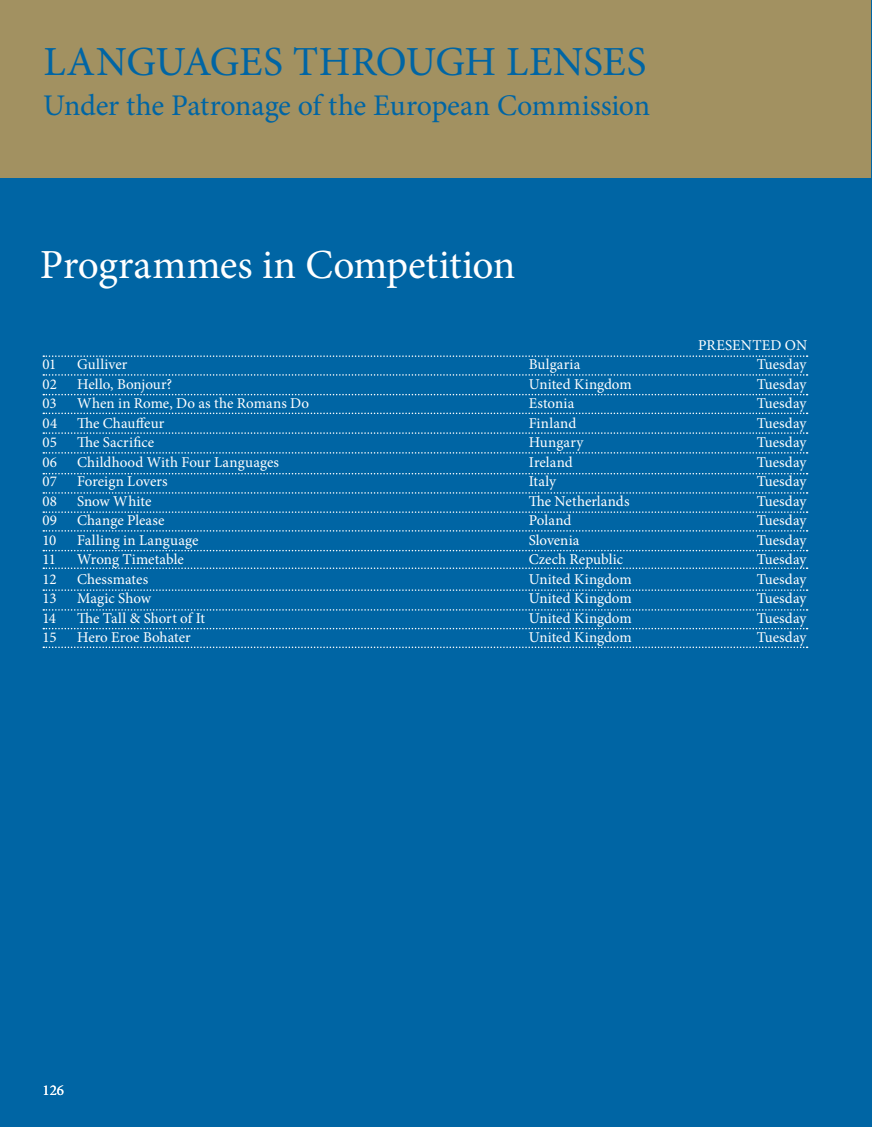
<style>
.page{position:relative;width:872px;height:1127px;background:#0065a4}
.page>*{position:absolute;margin:0;border:0;box-sizing:border-box;transform-origin:0 0}
.t1{font:41.4px "Minion Pro";letter-spacing:-.005em;color:#fff}
.t2{font:41.4px "Minion Pro";color:#0065a4}
.t3{font:30px "Minion Pro";letter-spacing:-.01em;color:#0065a4}
.t4{font:15px "Minion Pro";color:#fff}
.t5{font:15px "Minion Pro";letter-spacing:.02em;color:#fff}
</style>
<div class="page">
<div style="left:0;top:0;width:871px;height:178px;background:#a29161"></div>
<svg style="left:43px;top:473px;width:764px;height:1px"></svg>
<svg style="left:43px;top:492px;width:764px;height:2px"></svg>
<svg style="left:43px;top:374px;width:764px;height:2px"></svg>
<svg style="left:43px;top:646px;width:764px;height:2px"></svg>
<svg style="left:43px;top:628px;width:764px;height:1px"></svg>
<svg style="left:43px;top:609px;width:764px;height:2px"></svg>
<svg style="left:43px;top:589px;width:764px;height:2px"></svg>
<svg style="left:43px;top:550px;width:764px;height:1px"></svg>
<svg style="left:43px;top:530px;width:764px;height:2px"></svg>
<svg style="left:43px;top:511px;width:764px;height:2px"></svg>
<svg style="left:43px;top:567px;width:764px;height:2px"></svg>
<svg style="left:43px;top:452px;width:764px;height:2px"></svg>
<svg style="left:43px;top:432px;width:764px;height:2px"></svg>
<svg style="left:43px;top:394px;width:764px;height:1px"></svg>
<svg style="left:43px;top:413px;width:764px;height:1px"></svg>
<svg style="left:43px;top:355px;width:764px;height:2px"></svg>
<h1 class="t2" style="left:44px;top:34px;width:51px">Languages</h1>
<h1 class="t2" style="left:293px;top:34px;width:30px">through</h1>
<h1 class="t2" style="left:506px;top:34px;width:47px">Lenses</h1>
<h2 class="t3" style="left:43px;top:85px;width:608px">Under the Patronage of the European Commission</h2>
<h1 class="t1" style="left:40px;top:237px;width:477px">Programmes in Competition</h1>
<p class="t4" style="left:698px;top:335px;width:110px">PRESENTED ON</p>
<p class="t4" style="left:43px;top:354px;width:15px">01</p>
<p class="t4" style="left:77px;top:354px;width:52px">Gulliver</p>
<p class="t4" style="left:529px;top:354px;width:53px">Bulgaria</p>
<p class="t4" style="left:756px;top:354px;width:51px">Tuesday</p>
<p class="t4" style="left:43px;top:374px;width:16px">02</p>
<p class="t4" style="left:77px;top:374px;width:97px">Hello, Bonjour?</p>
<p class="t4" style="left:529px;top:374px;width:105px">United Kingdom</p>
<p class="t4" style="left:756px;top:374px;width:51px">Tuesday</p>
<p class="t4" style="left:43px;top:393px;width:16px">03</p>
<p class="t4" style="left:77px;top:393px;width:233px">When in Rome, Do as the Romans Do</p>
<p class="t4" style="left:529px;top:393px;width:47px">Estonia</p>
<p class="t4" style="left:756px;top:393px;width:51px">Tuesday</p>
<p class="t4" style="left:43px;top:413px;width:16px">04</p>
<p class="t4" style="left:77px;top:413px;width:89px">The Chauffeur</p>
<p class="t4" style="left:529px;top:413px;width:49px">Finland</p>
<p class="t4" style="left:756px;top:413px;width:51px">Tuesday</p>
<p class="t4" style="left:43px;top:432px;width:16px">05</p>
<p class="t4" style="left:77px;top:432px;width:79px">The Sacrifice</p>
<p class="t4" style="left:529px;top:432px;width:56px">Hungary</p>
<p class="t4" style="left:756px;top:432px;width:51px">Tuesday</p>
<p class="t4" style="left:43px;top:452px;width:16px">06</p>
<p class="t4" style="left:77px;top:452px;width:204px">Childhood With Four Languages</p>
<p class="t4" style="left:529px;top:452px;width:46px">Ireland</p>
<p class="t4" style="left:756px;top:452px;width:51px">Tuesday</p>
<p class="t4" style="left:43px;top:471px;width:16px">07</p>
<p class="t4" style="left:77px;top:471px;width:92px">Foreign Lovers</p>
<p class="t4" style="left:529px;top:471px;width:29px">Italy</p>
<p class="t4" style="left:756px;top:471px;width:51px">Tuesday</p>
<p class="t4" style="left:43px;top:491px;width:16px">08</p>
<p class="t4" style="left:77px;top:491px;width:76px">Snow White</p>
<p class="t4" style="left:529px;top:491px;width:102px">The Netherlands</p>
<p class="t4" style="left:756px;top:491px;width:51px">Tuesday</p>
<p class="t4" style="left:43px;top:510px;width:16px">09</p>
<p class="t4" style="left:77px;top:510px;width:89px">Change Please</p>
<p class="t4" style="left:529px;top:510px;width:44px">Poland</p>
<p class="t4" style="left:756px;top:510px;width:51px">Tuesday</p>
<p class="t4" style="left:43px;top:530px;width:15px">10</p>
<p class="t5" style="left:77px;top:530px;width:123px">Falling in Language</p>
<p class="t4" style="left:529px;top:530px;width:52px">Slovenia</p>
<p class="t4" style="left:756px;top:530px;width:51px">Tuesday</p>
<p class="t4" style="left:43px;top:549px;width:15px">11</p>
<p class="t4" style="left:77px;top:549px;width:108px">Wrong Timetable</p>
<p class="t4" style="left:529px;top:549px;width:96px">Czech Republic</p>
<p class="t4" style="left:756px;top:549px;width:51px">Tuesday</p>
<p class="t4" style="left:43px;top:569px;width:16px">12</p>
<p class="t4" style="left:77px;top:569px;width:73px">Chessmates</p>
<p class="t4" style="left:529px;top:569px;width:105px">United Kingdom</p>
<p class="t4" style="left:756px;top:569px;width:51px">Tuesday</p>
<p class="t4" style="left:43px;top:588px;width:16px">13</p>
<p class="t4" style="left:77px;top:588px;width:75px">Magic Show</p>
<p class="t4" style="left:529px;top:588px;width:105px">United Kingdom</p>
<p class="t4" style="left:756px;top:588px;width:51px">Tuesday</p>
<p class="t4" style="left:43px;top:608px;width:15px">14</p>
<p class="t4" style="left:77px;top:608px;width:129px">The Tall &amp; Short of It</p>
<p class="t4" style="left:529px;top:608px;width:105px">United Kingdom</p>
<p class="t4" style="left:756px;top:608px;width:51px">Tuesday</p>
<p class="t4" style="left:43px;top:627px;width:16px">15</p>
<p class="t4" style="left:77px;top:627px;width:115px">Hero Eroe Bohater</p>
<p class="t4" style="left:529px;top:627px;width:105px">United Kingdom</p>
<p class="t4" style="left:756px;top:627px;width:51px">Tuesday</p>
<p class="t4" style="left:43px;top:1080px;width:23px">126</p>
</div>
